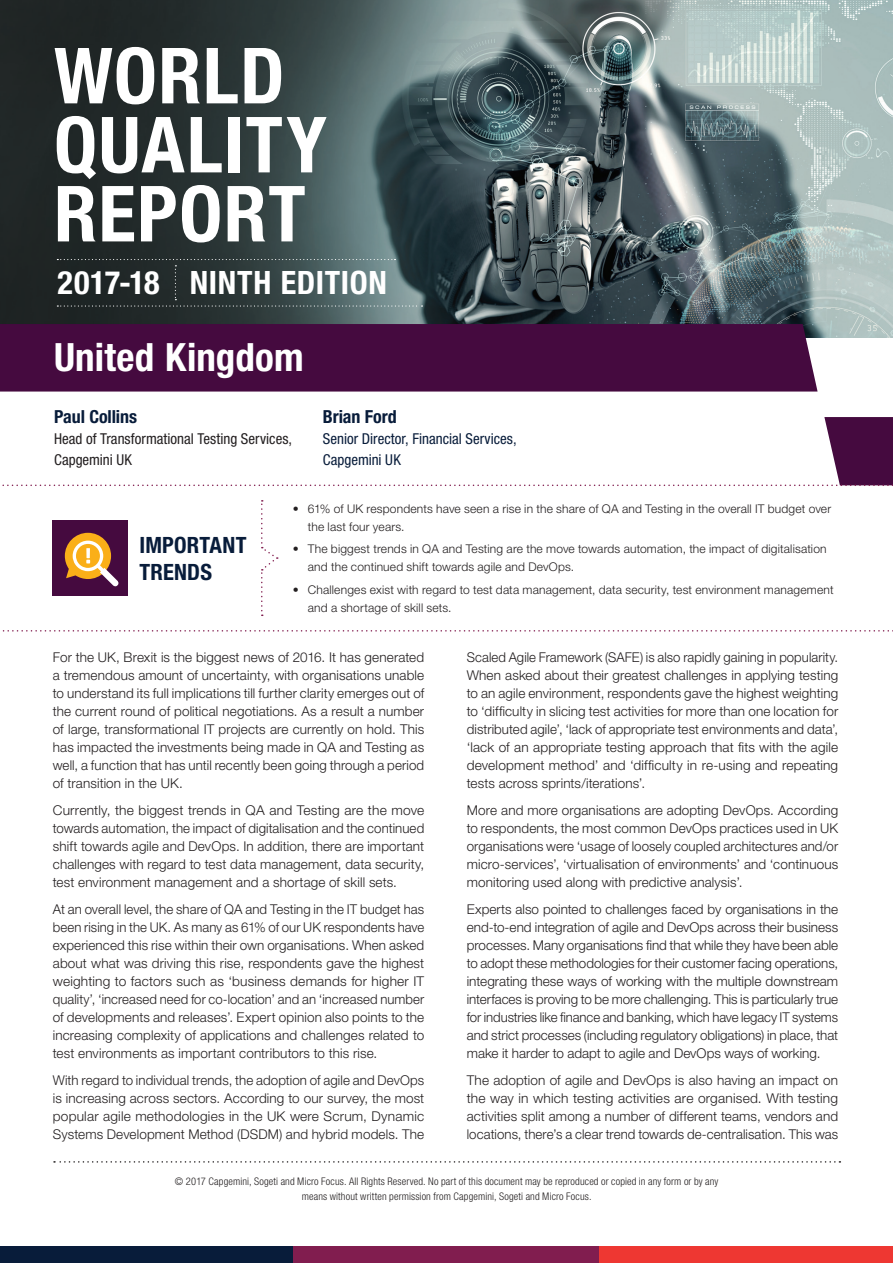
<style>
.page{position:relative;width:893px;height:1263px;background:#fff}
.page>*{position:absolute;margin:0;border:0;box-sizing:border-box;transform-origin:0 0}
.callout1{font:700 condensed 77.55px "Helvetica Neue LT Std";letter-spacing:.02em;color:#fff}
.Figure_Title{font:700 condensed 39px "Helvetica Neue LT Std";letter-spacing:.005em;color:#fff}
.callout1-2{font:700 condensed 32.25px "Helvetica Neue LT Std";letter-spacing:.02em;color:#fff}
.text{font:700 condensed 22.5px "Helvetica Neue LT Std";letter-spacing:.01em;color:#081c3a}
.author_name{font:700 condensed 18px "Helvetica Neue LT Std";letter-spacing:-.005em;color:#081c3a}
.author_name-2{font:condensed 15px/21px "Helvetica Neue LT Std";color:#231f20}
.author_name-3{font:condensed 15px/21px "Helvetica Neue LT Std";color:#081c3a}
.text-2{font:300 13.5px/18px "Helvetica Neue LT Std";letter-spacing:.01em;color:#231f20;text-align:justify}
.text-3{font:300 12px/18px "Helvetica Neue LT Std";letter-spacing:.015em;color:#231f20}
.copyright{font:300 condensed 10.5px/15px "Helvetica Neue LT Std";letter-spacing:.015em;color:#231f20;text-align:center}
</style>
<div class="page">
<img style="left:0;top:0;width:893px;height:337px">
<svg style="left:54px;top:1161px;width:786px;height:2px"></svg>
<div style="left:0;top:324px;width:818px;height:68px;background:#450a3f"></div>
<svg style="left:2px;top:630px;width:891px;height:2px"></svg>
<svg style="left:2px;top:417px;width:891px;height:69px"></svg>
<svg style="left:261px;top:500px;width:17px;height:116px"></svg>
<div style="left:0;top:1247px;width:293px;height:16px;background:#081c3a"></div>
<div style="left:293px;top:1247px;width:307px;height:16px;background:#811d4f"></div>
<div style="left:600px;top:1247px;width:293px;height:16px;background:#ee3732"></div>
<svg style="left:57px;top:259px;width:366px;height:48px;background:#3a4849"></svg>
<div style="left:53px;top:520px;width:75px;height:76px;background:#450a3f"></div>
<svg style="left:65px;top:533px;width:54px;height:54px"></svg>
<p class="callout1" style="left:54px;top:29px;width:232px">WORLD</p>
<p class="callout1" style="left:54px;top:98px;width:274px">QUALITY</p>
<p class="callout1" style="left:54px;top:167px;width:253px">REPORT</p>
<p class="callout1-2" style="left:58px;top:263px;width:103px">2017-18</p>
<p class="callout1-2" style="left:190px;top:263px;width:199px">NINTH EDITION</p>
<p class="Figure_Title" style="left:54px;top:334px;width:251px">United Kingdom</p>
<p class="author_name" style="left:54px;top:406px;width:85px">Paul Collins</p>
<p class="author_name-2" style="left:54px;top:428px;width:240px">Head of Transformational Testing Services,<br>Capgemini UK</p>
<p class="author_name" style="left:323px;top:406px;width:76px">Brian Ford</p>
<p class="author_name-3" style="left:323px;top:428px;width:195px">Senior Director, Financial Services,<br>Capgemini UK</p>
<p class="text" style="left:139px;top:531px;width:108px">IMPORTANT</p>
<p class="text" style="left:139px;top:558px;width:74px">TRENDS</p>
<p class="text-3" style="left:308px;top:500px;width:525px;text-indent:-15px">• 61% of UK respondents have seen a rise in the share of QA and Testing in the overall IT budget over the last four years.</p>
<p class="text-3" style="left:308px;top:540px;width:520px;text-indent:-15px">• The biggest trends in QA and Testing are the move towards automation, the impact of digitalisation and the continued shift towards agile and DevOps.</p>
<p class="text-3" style="left:308px;top:580px;width:527px;text-indent:-15px">• Challenges exist with regard to test data management, data security, test environment management and a shortage of skill sets.</p>
<p class="text-2" style="left:53px;top:648px;width:373px">For the UK, Brexit is the biggest news of 2016. It has generated a tremendous amount of uncertainty, with organisations unable to understand its full implications till further clarity emerges out of the current round of political negotiations. As a result a number of large, transformational IT projects are currently on hold. This has impacted the investments being made in QA and Testing as well, a function that has until recently been going through a period of transition in the UK.</p>
<p class="text-2" style="left:53px;top:801px;width:373px">Currently, the biggest trends in QA and Testing are the move towards automation, the impact of digitalisation and the continued shift towards agile and DevOps. In addition, there are important challenges with regard to test data management, data security, test environment management and a shortage of skill sets.</p>
<p class="text-2" style="left:53px;top:900px;width:373px">At an overall level, the share of QA and Testing in the IT budget has been rising in the UK. As many as 61% of our UK respondents have experienced this rise within their own organisations. When asked about what was driving this rise, respondents gave the highest weighting to factors such as ‘business demands for higher IT quality’, ‘increased need for co-location’ and an ‘increased number of developments and releases’. Expert opinion also points to the increasing complexity of applications and challenges related to test environments as important contributors to this rise.</p>
<p class="text-2" style="left:53px;top:1071px;width:373px">With regard to individual trends, the adoption of agile and DevOps is increasing across sectors. According to our survey, the most popular agile methodologies in the UK were Scrum, Dynamic Systems Development Method (DSDM) and hybrid models. The</p>
<p class="text-2" style="left:467px;top:648px;width:373px">Scaled Agile Framework (SAFE) is also rapidly gaining in popularity.<br>When asked about their greatest challenges in applying testing to an agile environment, respondents gave the highest weighting to ‘difficulty in slicing test activities for more than one location for distributed agile’, ‘lack of appropriate test environments and data’, ‘lack of an appropriate testing approach that fits with the agile development method’ and ‘difficulty in re-using and repeating tests across sprints/iterations’.</p>
<p class="text-2" style="left:467px;top:801px;width:373px">More and more organisations are adopting DevOps. According to respondents, the most common DevOps practices used in UK organisations were ‘usage of loosely coupled architectures and/or micro-services’, ‘virtualisation of environments’ and ‘continuous monitoring used along with predictive analysis’.</p>
<p class="text-2" style="left:467px;top:900px;width:373px">Experts also pointed to challenges faced by organisations in the end-to-end integration of agile and DevOps across their business processes. Many organisations find that while they have been able to adopt these methodologies for their customer facing operations, integrating these ways of working with the multiple downstream interfaces is proving to be more challenging. This is particularly true for industries like finance and banking, which have legacy IT systems and strict processes (including regulatory obligations) in place, that make it harder to adapt to agile and DevOps ways of working.</p>
<p class="text-2" style="left:467px;top:1071px;width:373px">The adoption of agile and DevOps is also having an impact on the way in which testing activities are organised. With testing activities split among a number of different teams, vendors and locations, there’s a clear trend towards de-centralisation. This was</p>
<p class="copyright" style="left:175px;top:1173px;width:545px">© 2017 Capgemini, Sogeti and Micro Focus. All Rights Reserved. No part of this document may be reproduced or copied in any form or by any means without written permission from Capgemini, Sogeti and Micro Focus.</p>
</div>
